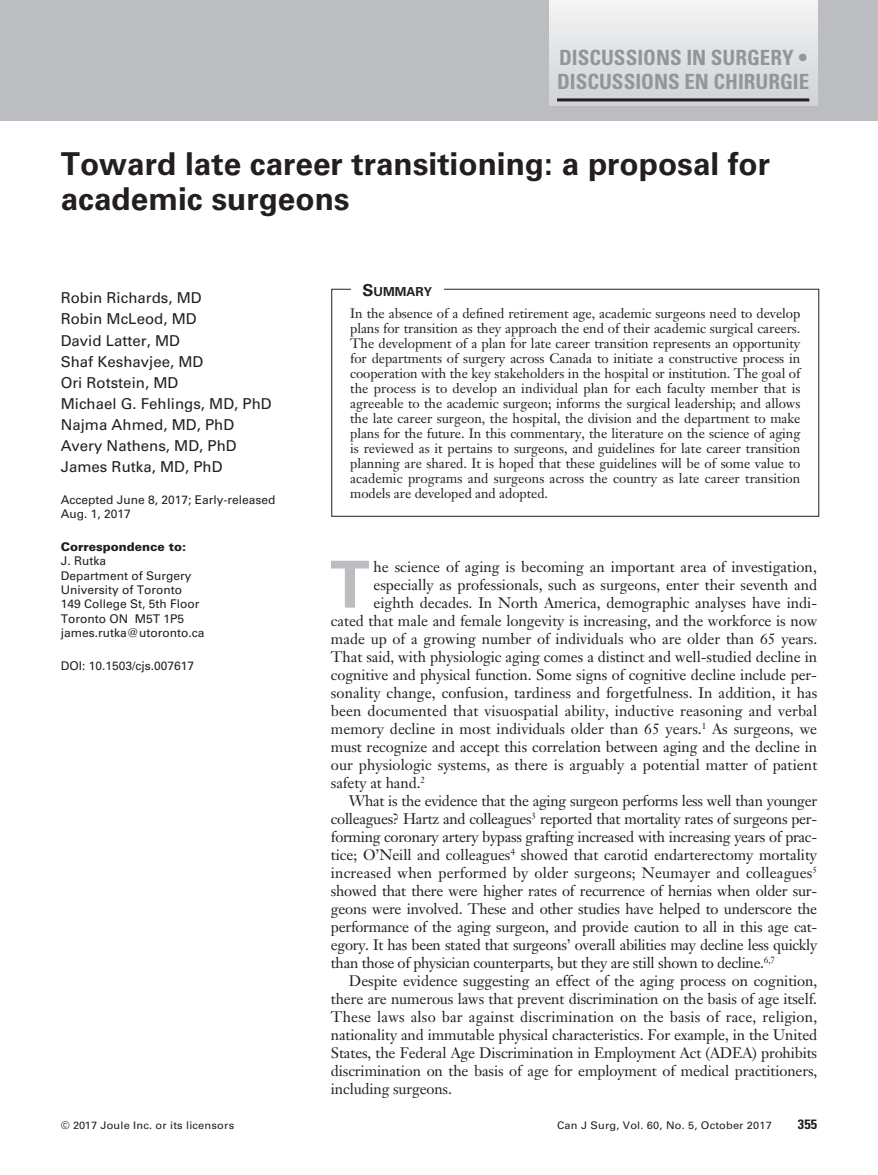
<style>
.page{position:relative;width:878px;height:1175px;background:#fff}
.page>*{position:absolute;margin:0;border:0;box-sizing:border-box;transform-origin:0 0}
.t1{font:700 64.8px "Univers LT Std";color:#bcbdc0}
.t2{font:700 31.5px/34.5px "Univers LT Std";color:#231f20}
.t3{font:700 condensed 21px/24px "Univers LT Std";color:#939598}
.t4{font:15px "Janson Text LT Std";letter-spacing:-.005em;color:#231f20}
.t5{font:15px/21px "Univers LT Std";color:#231f20}
.t6{font:13.5px/15px "Janson Text LT Std";letter-spacing:-.005em;color:#231f20;text-align:justify}
.t7{font:700 condensed 13.5px "Univers LT Std";color:#231f20;scale:1.05 1}
.t8{font:700 12.3px "Univers LT Std";color:#231f20}
.t9{font:12px/14.4px "Univers LT Std";color:#231f20}
.t10{font:900 12px "Univers LT Std";color:#231f20}
.t11{font:10.5px "Univers LT Std";letter-spacing:.015em;color:#231f20;scale:1.05 1}
.s1{font-size:16.5px}
</style>
<div class="page">
<div style="left:0;top:0;width:878px;height:120px;background:#bcbdc0"></div>
<div style="left:549px;top:0;width:268px;height:106px;background:linear-gradient(to bottom,#f4f5f6,#d0d1d4)"></div>
<hr style="left:557px;top:98px;width:252px;height:3px;background:#231f20">
<div style="left:331px;top:289px;width:488px;height:227px;border:1px solid #231f20"></div>
<div style="left:351px;top:282px;width:92px;height:17px;background:#fff"></div>
<h3 class="t3" style="left:557px;top:46px;width:254px">DISCUSSIONS IN SURGERY •<br>DISCUSSIONS EN CHIRURGIE</h3>
<h2 class="t2" style="left:61px;top:147px;width:710px">Toward late career transitioning: a proposal for academic surgeons</h2>
<p class="t5" style="left:61px;top:288px;width:212px">Robin Richards, MD<br>Robin McLeod, MD<br>David Latter, MD<br>Shaf Keshavjee, MD<br>Ori Rotstein, MD<br>Michael G. Fehlings, MD, PhD<br>Najma Ahmed, MD, PhD<br>Avery Nathens, MD, PhD<br>James Rutka, MD, PhD</p>
<p class="t9" style="left:61px;top:492px;width:216px">Accepted June 8, 2017; Early-released<br>Aug. 1, 2017</p>
<p class="t10" style="left:61px;top:539px;width:127px">Correspondence to:</p>
<p class="t9" style="left:61px;top:554px;width:145px">J. Rutka<br>Department of Surgery<br>University of Toronto<br>149 College St, 5th Floor<br>Toronto ON M5T 1P5 james.rutka@utoronto.ca</p>
<p class="t9" style="left:61px;top:658px;width:135px">DOI: 10.1503/cjs.007617</p>
<p class="t8" style="left:362px;top:285px;width:71px"><span class="s1">S</span>UMMARY</p>
<p class="t6" style="left:350px;top:305px;width:452px">In the absence of a defined retirement age, academic surgeons need to develop plans for transition as they approach the end of their academic surgical careers.<br>The development of a plan for late career transition represents an opportunity for departments of surgery across Canada to initiate a constructive process in cooperation with the key stakeholders in the hospital or institution. The goal of the process is to develop an individual plan for each faculty member that is agreeable to the academic surgeon; informs the surgical leadership; and allows the late career surgeon, the hospital, the division and the department to make plans for the future. In this commentary, the literature on the science of aging is reviewed as it pertains to surgeons, and guidelines for late career transition planning are shared. It is hoped that these guidelines will be of some value to academic programs and surgeons across the country as late career transition models are developed and adopted.</p>
<h1 class="t1" style="left:330px;top:547px;width:41px">T</h1>
<p class="t4" style="left:373px;top:557px;width:445px">he science of aging is becoming an important area of investigation,</p>
<p class="t4" style="left:373px;top:575px;width:445px">especially as professionals, such as surgeons, enter their seventh and</p>
<p class="t4" style="left:373px;top:593px;width:445px">eighth decades. In North America, demographic analyses have indi-</p>
<p class="t4" style="left:331px;top:611px;width:488px">cated that male and female longevity is increasing, and the workforce is now</p>
<p class="t4" style="left:331px;top:629px;width:488px">made up of a growing number of individuals who are older than 65 years.</p>
<p class="t4" style="left:331px;top:647px;width:487px">That said, with physiologic aging comes a distinct and well-studied decline in</p>
<p class="t4" style="left:331px;top:665px;width:487px">cognitive and physical function. Some signs of cognitive decline include per-</p>
<p class="t4" style="left:331px;top:683px;width:488px">sonality change, confusion, tardiness and forgetfulness. In addition, it has</p>
<p class="t4" style="left:331px;top:701px;width:488px">been documented that visuospatial ability, inductive reasoning and verbal</p>
<p class="t4" style="left:331px;top:719px;width:488px">memory decline in most individuals older than 65 years.<sup>1</sup> As surgeons, we</p>
<p class="t4" style="left:331px;top:737px;width:488px">must recognize and accept this correlation between aging and the decline in</p>
<p class="t4" style="left:331px;top:755px;width:488px">our physiologic systems, as there is arguably a potential matter of patient</p>
<p class="t4" style="left:331px;top:773px;width:96px">safety at hand.<sup>2</sup></p>
<p class="t4" style="left:349px;top:791px;width:470px">What is the evidence that the aging surgeon performs less well than younger</p>
<p class="t4" style="left:331px;top:809px;width:487px">colleagues? Hartz and colleagues<sup>3</sup> reported that mortality rates of surgeons per-</p>
<p class="t4" style="left:331px;top:827px;width:487px">forming coronary artery bypass grafting increased with increasing years of prac-</p>
<p class="t4" style="left:331px;top:845px;width:487px">tice; O’Neill and colleagues<sup>4</sup> showed that carotid endarterectomy mortality</p>
<p class="t4" style="left:331px;top:863px;width:487px">increased when performed by older surgeons; Neumayer and colleagues<sup>5</sup></p>
<p class="t4" style="left:331px;top:881px;width:488px">showed that there were higher rates of recurrence of hernias when older sur-</p>
<p class="t4" style="left:331px;top:899px;width:488px">geons were involved. These and other studies have helped to underscore the</p>
<p class="t4" style="left:331px;top:917px;width:486px">performance of the aging surgeon, and provide caution to all in this age cat-</p>
<p class="t4" style="left:331px;top:935px;width:488px">egory. It has been stated that surgeons’ overall abilities may decline less quickly</p>
<p class="t4" style="left:331px;top:953px;width:446px">than those of physician counterparts, but they are still shown to decline.<sup>6,7</sup></p>
<p class="t4" style="left:349px;top:971px;width:470px">Despite evidence suggesting an effect of the aging process on cognition,</p>
<p class="t4" style="left:331px;top:989px;width:487px">there are numerous laws that prevent discrimination on the basis of age itself.</p>
<p class="t4" style="left:331px;top:1007px;width:488px">These laws also bar against discrimination on the basis of race, religion,</p>
<p class="t4" style="left:331px;top:1025px;width:488px">nationality and immutable physical characteristics. For example, in the United</p>
<p class="t4" style="left:331px;top:1043px;width:487px">States, the Federal Age Discrimination in Employment Act (ADEA) prohibits</p>
<p class="t4" style="left:331px;top:1061px;width:488px">discrimination on the basis of age for employment of medical practitioners,</p>
<p class="t4" style="left:331px;top:1079px;width:122px">including surgeons.</p>
<p class="t11" style="left:61px;top:1119px;width:167px">© 2017 Joule Inc. or its licensors</p>
<p class="t11" style="left:557px;top:1119px;width:206px">Can J Surg, Vol. 60, No. 5, October 2017</p>
<p class="t7" style="left:797px;top:1116px;width:20px">355</p>
</div>
